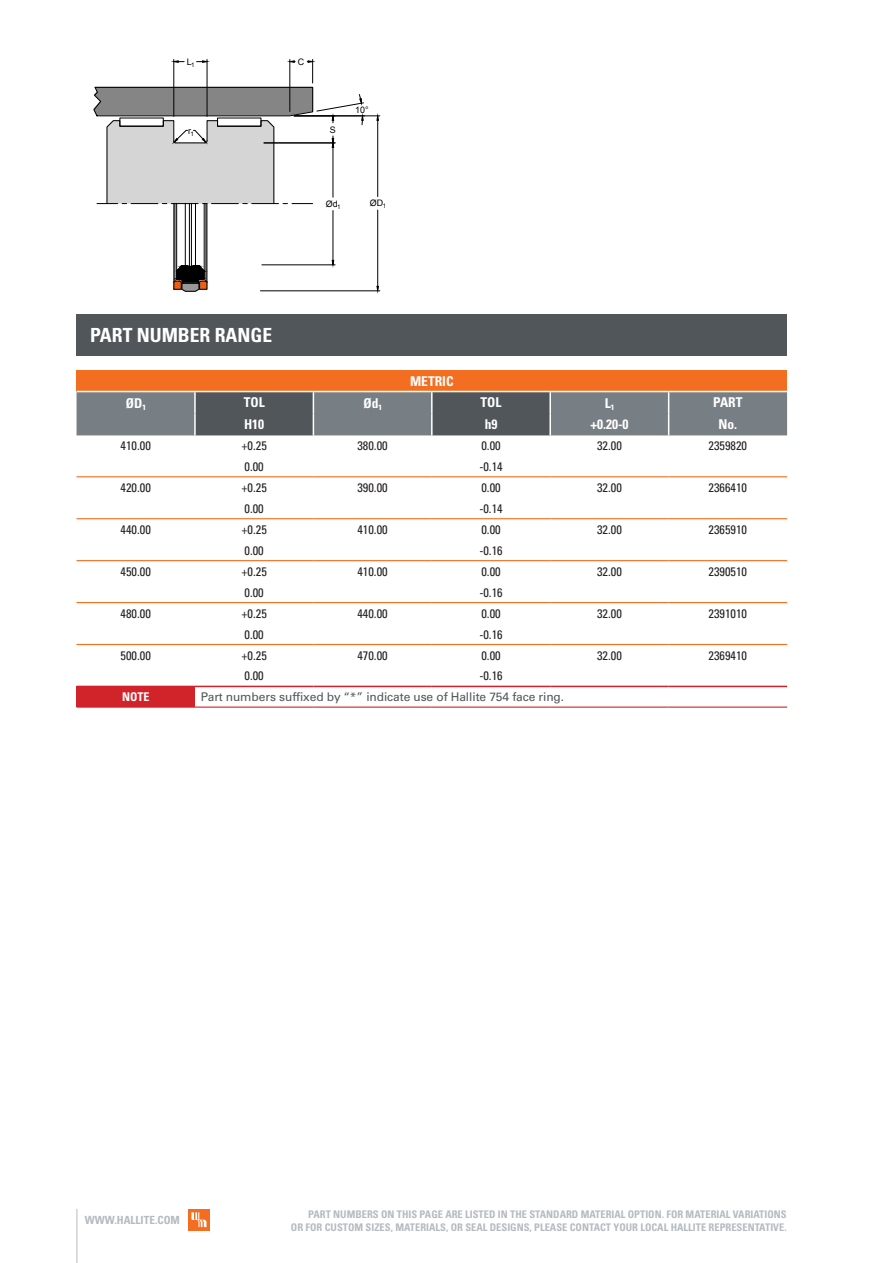
<style>
.page{position:relative;width:893px;height:1263px;background:#fff}
.page>*{position:absolute;margin:0;border:0;box-sizing:border-box;transform-origin:0 0}
.t1{font:700 condensed 19.5px "Univers LT Std";color:#fff}
.t2{font:700 condensed 13.5px "Univers LT Std";color:#fff}
.t3{font:condensed 12.3px "Univers LT Std";color:#231f20}
.t4{font:12px "Univers LT Std";letter-spacing:-.01em;color:#505659}
.t5{font:700 condensed 12px "Univers LT Std";color:#fff}
.t6{font:700 condensed 11.25px "Univers LT Std";color:#b5bbc0}
.t7{font:700 condensed 10.5px/12.6px "Univers LT Std";color:#b5bbc0;text-align:right}
.t8{font:9px "Arial";color:#000}
.s1{font-family:"Myriad Pro"}
</style>
<div class="page">
<div style="left:77px;top:315px;width:710px;height:41px;background:#505659"></div>
<div style="left:77px;top:370px;width:710px;height:21px;background:#f36e21"></div>
<div style="left:77px;top:686px;width:118px;height:21px;background:#d1232a"></div>
<hr style="left:77px;top:476px;width:118px;height:1px;background:#f36e21">
<hr style="left:195px;top:476px;width:118px;height:1px;background:#f36e21">
<hr style="left:313px;top:476px;width:119px;height:1px;background:#f36e21">
<hr style="left:432px;top:476px;width:118px;height:1px;background:#f36e21">
<hr style="left:550px;top:476px;width:119px;height:1px;background:#f36e21">
<hr style="left:669px;top:476px;width:118px;height:1px;background:#f36e21">
<hr style="left:77px;top:518px;width:118px;height:1px;background:#f36e21">
<hr style="left:195px;top:518px;width:118px;height:1px;background:#f36e21">
<hr style="left:313px;top:518px;width:119px;height:1px;background:#f36e21">
<hr style="left:432px;top:518px;width:118px;height:1px;background:#f36e21">
<hr style="left:550px;top:518px;width:119px;height:1px;background:#f36e21">
<hr style="left:669px;top:518px;width:118px;height:1px;background:#f36e21">
<hr style="left:77px;top:560px;width:118px;height:1px;background:#f36e21">
<hr style="left:195px;top:560px;width:118px;height:1px;background:#f36e21">
<hr style="left:313px;top:560px;width:119px;height:1px;background:#f36e21">
<hr style="left:432px;top:560px;width:118px;height:1px;background:#f36e21">
<hr style="left:550px;top:560px;width:119px;height:1px;background:#f36e21">
<hr style="left:669px;top:560px;width:118px;height:1px;background:#f36e21">
<hr style="left:77px;top:602px;width:118px;height:1px;background:#f36e21">
<hr style="left:195px;top:602px;width:118px;height:1px;background:#f36e21">
<hr style="left:313px;top:602px;width:119px;height:1px;background:#f36e21">
<hr style="left:432px;top:602px;width:118px;height:1px;background:#f36e21">
<hr style="left:550px;top:602px;width:119px;height:1px;background:#f36e21">
<hr style="left:669px;top:602px;width:118px;height:1px;background:#f36e21">
<hr style="left:77px;top:644px;width:118px;height:1px;background:#f36e21">
<hr style="left:195px;top:644px;width:118px;height:1px;background:#f36e21">
<hr style="left:313px;top:644px;width:119px;height:1px;background:#f36e21">
<hr style="left:432px;top:644px;width:118px;height:1px;background:#f36e21">
<hr style="left:550px;top:644px;width:119px;height:1px;background:#f36e21">
<hr style="left:669px;top:644px;width:118px;height:1px;background:#f36e21">
<svg style="left:77px;top:392px;width:710px;height:43px;background:#6c7377"></svg>
<hr style="left:431px;top:392px;width:2px;height:22px;background:#fff">
<hr style="left:431px;top:414px;width:2px;height:21px;background:#fff">
<hr style="left:195px;top:686px;width:118px;height:1px;background:#d1232a">
<hr style="left:313px;top:686px;width:119px;height:1px;background:#d1232a">
<hr style="left:432px;top:686px;width:118px;height:1px;background:#d1232a">
<hr style="left:550px;top:686px;width:119px;height:1px;background:#d1232a">
<hr style="left:669px;top:686px;width:118px;height:1px;background:#d1232a">
<hr style="left:195px;top:706px;width:118px;height:2px;background:#d1232a">
<hr style="left:313px;top:706px;width:119px;height:2px;background:#d1232a">
<hr style="left:432px;top:706px;width:118px;height:2px;background:#d1232a">
<hr style="left:550px;top:706px;width:119px;height:2px;background:#d1232a">
<hr style="left:669px;top:706px;width:118px;height:2px;background:#d1232a">
<hr style="left:77px;top:706px;width:118px;height:2px;background:#d1232a">
<img style="left:97px;top:115px;width:276px;height:176px">
<hr style="left:294px;top:116px;width:86px;height:1px;background:#000">
<hr style="left:260px;top:291px;width:120px;height:1px;background:#000">
<hr style="left:377px;top:120px;width:1px;height:77px;background:#000">
<hr style="left:377px;top:210px;width:1px;height:76px;background:#000">
<svg style="left:376px;top:115px;width:3px;height:6px"></svg>
<svg style="left:376px;top:286px;width:3px;height:6px"></svg>
<hr style="left:262px;top:265px;width:73px;height:1px;background:#000">
<hr style="left:333px;top:211px;width:1px;height:49px;background:#000">
<svg style="left:331px;top:260px;width:3px;height:6px"></svg>
<hr style="left:174px;top:204px;width:1px;height:78px;background:#000">
<svg style="left:173px;top:265px;width:35px;height:27px"></svg>
<hr style="left:175px;top:204px;width:1px;height:77px;background:#000">
<hr style="left:176px;top:204px;width:1px;height:67px;background:#000">
<hr style="left:185px;top:204px;width:1px;height:62px;background:#000">
<hr style="left:189px;top:204px;width:1px;height:62px;background:#000">
<hr style="left:191px;top:204px;width:1px;height:62px;background:#000">
<hr style="left:195px;top:204px;width:1px;height:62px;background:#000">
<hr style="left:204px;top:204px;width:1px;height:67px;background:#000">
<hr style="left:206px;top:204px;width:1px;height:77px;background:#000">
<hr style="left:207px;top:204px;width:1px;height:78px;background:#000">
<svg style="left:93px;top:59px;width:271px;height:145px"></svg>
<hr style="left:77px;top:1209px;width:1px;height:54px;background:#b5bbc0">
<div style="left:188px;top:1209px;width:22px;height:21px;background:#f36e21"></div>
<svg style="left:191px;top:1212px;width:15px;height:15px"></svg>
<p class="t8" style="left:187px;top:56px;width:9px">L<sub>1</sub></p>
<p class="t8" style="left:298px;top:56px;width:8px">C</p>
<p class="t8" style="left:188px;top:125px;width:7px">r<sub>1</sub></p>
<p class="t8" style="left:330px;top:123px;width:7px">S</p>
<p class="t8" style="left:355px;top:104px;width:15px">10°</p>
<p class="t8" style="left:326px;top:198px;width:16px">Ød<sub>1</sub></p>
<p class="t8" style="left:370px;top:197px;width:18px">ØD<sub>1</sub></p>
<h1 class="t1" style="left:90px;top:323px;width:184px">PART NUMBER RANGE</h1>
<p class="t2" style="left:410px;top:372px;width:45px">METRIC</p>
<p class="t2" style="left:126px;top:395px;width:21px">ØD<span class="s1">₁</span></p>
<p class="t2" style="left:244px;top:394px;width:22px">TOL</p>
<p class="t2" style="left:363px;top:395px;width:20px">Ød<span class="s1">₁</span></p>
<p class="t2" style="left:481px;top:394px;width:22px">TOL</p>
<p class="t2" style="left:605px;top:395px;width:11px">L<span class="s1">₁</span></p>
<p class="t2" style="left:713px;top:394px;width:31px">PART</p>
<p class="t2" style="left:244px;top:416px;width:22px">H10</p>
<p class="t2" style="left:485px;top:416px;width:14px">h9</p>
<p class="t2" style="left:590px;top:416px;width:40px">+0.20-0</p>
<p class="t2" style="left:718px;top:416px;width:20px">No.</p>
<p class="t3" style="left:121px;top:438px;width:32px">410.00</p>
<p class="t3" style="left:241px;top:438px;width:27px">+0.25</p>
<p class="t3" style="left:357px;top:438px;width:32px">380.00</p>
<p class="t3" style="left:481px;top:438px;width:21px">0.00</p>
<p class="t3" style="left:597px;top:438px;width:26px">32.00</p>
<p class="t3" style="left:709px;top:438px;width:40px">2359820</p>
<p class="t3" style="left:245px;top:459px;width:21px">0.00</p>
<p class="t3" style="left:479px;top:459px;width:25px">-0.14</p>
<p class="t3" style="left:121px;top:480px;width:32px">420.00</p>
<p class="t3" style="left:241px;top:480px;width:27px">+0.25</p>
<p class="t3" style="left:357px;top:480px;width:32px">390.00</p>
<p class="t3" style="left:481px;top:480px;width:21px">0.00</p>
<p class="t3" style="left:597px;top:480px;width:26px">32.00</p>
<p class="t3" style="left:709px;top:480px;width:40px">2366410</p>
<p class="t3" style="left:245px;top:501px;width:21px">0.00</p>
<p class="t3" style="left:479px;top:501px;width:25px">-0.14</p>
<p class="t3" style="left:121px;top:521px;width:32px">440.00</p>
<p class="t3" style="left:241px;top:521px;width:27px">+0.25</p>
<p class="t3" style="left:357px;top:521px;width:32px">410.00</p>
<p class="t3" style="left:481px;top:521px;width:21px">0.00</p>
<p class="t3" style="left:597px;top:521px;width:26px">32.00</p>
<p class="t3" style="left:709px;top:521px;width:40px">2365910</p>
<p class="t3" style="left:245px;top:542px;width:21px">0.00</p>
<p class="t3" style="left:479px;top:542px;width:25px">-0.16</p>
<p class="t3" style="left:121px;top:563px;width:32px">450.00</p>
<p class="t3" style="left:241px;top:563px;width:27px">+0.25</p>
<p class="t3" style="left:357px;top:563px;width:32px">410.00</p>
<p class="t3" style="left:481px;top:563px;width:21px">0.00</p>
<p class="t3" style="left:597px;top:563px;width:26px">32.00</p>
<p class="t3" style="left:709px;top:563px;width:40px">2390510</p>
<p class="t3" style="left:245px;top:584px;width:21px">0.00</p>
<p class="t3" style="left:479px;top:584px;width:25px">-0.16</p>
<p class="t3" style="left:121px;top:605px;width:32px">480.00</p>
<p class="t3" style="left:241px;top:605px;width:27px">+0.25</p>
<p class="t3" style="left:357px;top:605px;width:32px">440.00</p>
<p class="t3" style="left:481px;top:605px;width:21px">0.00</p>
<p class="t3" style="left:597px;top:605px;width:26px">32.00</p>
<p class="t3" style="left:709px;top:605px;width:40px">2391010</p>
<p class="t3" style="left:245px;top:626px;width:21px">0.00</p>
<p class="t3" style="left:479px;top:626px;width:25px">-0.16</p>
<p class="t3" style="left:121px;top:647px;width:32px">500.00</p>
<p class="t3" style="left:241px;top:647px;width:27px">+0.25</p>
<p class="t3" style="left:357px;top:647px;width:32px">470.00</p>
<p class="t3" style="left:481px;top:647px;width:21px">0.00</p>
<p class="t3" style="left:597px;top:647px;width:26px">32.00</p>
<p class="t3" style="left:709px;top:647px;width:40px">2369410</p>
<p class="t3" style="left:245px;top:668px;width:21px">0.00</p>
<p class="t3" style="left:479px;top:668px;width:25px">-0.16</p>
<p class="t5" style="left:122px;top:689px;width:29px">NOTE</p>
<p class="t4" style="left:201px;top:690px;width:365px">Part numbers suffixed by “*” indicate use of Hallite 754 face ring.</p>
<p class="t6" style="left:85px;top:1213px;width:97px">WWW.HALLITE.COM</p>
<p class="t7" style="left:291px;top:1208px;width:497px">PART NUMBERS ON THIS PAGE ARE LISTED IN THE STANDARD MATERIAL OPTION. FOR MATERIAL VARIATIONS<br>OR FOR CUSTOM SIZES, MATERIALS, OR SEAL DESIGNS, PLEASE CONTACT YOUR LOCAL HALLITE REPRESENTATIVE.</p>
</div>
